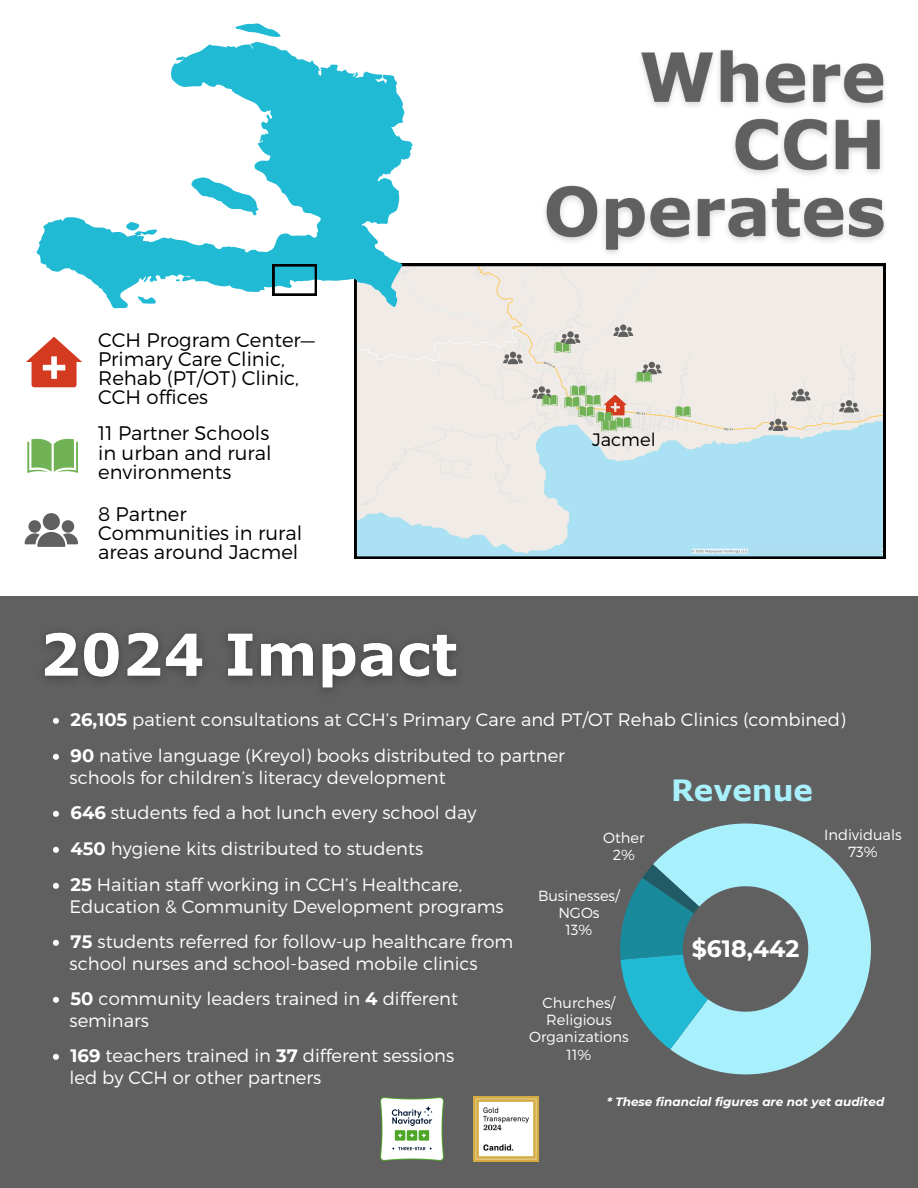
<style>
.page{position:relative;width:918px;height:1188px;background:#fff}
.page>*{position:absolute;margin:0;border:0;box-sizing:border-box;transform-origin:0 0}
.t1{font:700 29.25px "Verdana";color:#a8f0fc}
.t2{font:700 23.55px "Montserrat";color:#fff}
.t3{font:300 19.65px/19.2px "Montserrat";color:#000}
.t4{font:300 18px "Montserrat";color:#fff}
.t5{font:300 18px "Montserrat";color:#000}
.t6{font:300 14.7px/17.1px "Montserrat";color:#fff;text-align:center}
.t7{font:italic 700 12px "Montserrat";color:#fff}
.s1{font-weight:700}
</style>
<div class="page">
<svg style="left:25px;top:513px;width:53px;height:34px"></svg>
<svg style="left:27px;top:438px;width:51px;height:35px"></svg>
<svg style="left:26px;top:337px;width:56px;height:50px"></svg>
<svg style="left:355px;top:264px;width:530px;height:295px;background:#d6e3e5"></svg>
<div style="left:749px;top:543px;width:133px;height:12px;background:#abdef1"></div>
<svg style="left:675px;top:406px;width:16px;height:11px"></svg>
<svg style="left:532px;top:385px;width:26px;height:21px"></svg>
<svg style="left:564px;top:361px;width:98px;height:70px;background:#d6d7c4"></svg>
<svg style="left:839px;top:399px;width:20px;height:13px"></svg>
<svg style="left:613px;top:323px;width:20px;height:14px"></svg>
<svg style="left:791px;top:388px;width:20px;height:13px"></svg>
<svg style="left:768px;top:418px;width:20px;height:13px"></svg>
<svg style="left:554px;top:330px;width:26px;height:23px"></svg>
<svg style="left:503px;top:351px;width:20px;height:13px"></svg>
<svg style="left:235px;top:23px;width:46px;height:14px"></svg>
<svg style="left:36px;top:42px;width:377px;height:266px"></svg>
<svg style="left:191px;top:177px;width:68px;height:39px"></svg>
<svg style="left:126px;top:222px;width:13px;height:9px"></svg>
<svg style="left:176px;top:279px;width:4px;height:3px"></svg>
<svg style="left:137px;top:296px;width:19px;height:8px"></svg>
<svg style="left:273px;top:264px;width:44px;height:32px"></svg>
<div style="left:0;top:596px;width:918px;height:592px;background:#606060"></div>
<svg style="left:53px;top:718px;width:6px;height:6px"></svg>
<svg style="left:53px;top:754px;width:6px;height:6px"></svg>
<svg style="left:53px;top:811px;width:6px;height:6px"></svg>
<svg style="left:53px;top:847px;width:6px;height:6px"></svg>
<svg style="left:53px;top:883px;width:6px;height:6px"></svg>
<svg style="left:53px;top:940px;width:6px;height:6px"></svg>
<svg style="left:53px;top:997px;width:6px;height:6px"></svg>
<svg style="left:53px;top:1054px;width:6px;height:6px"></svg>
<img style="left:509px;top:50px;width:377px;height:214px">
<img style="left:45px;top:632px;width:411px;height:58px">
<img style="left:473px;top:1096px;width:65px;height:66px">
<img style="left:381px;top:1098px;width:63px;height:63px">
<svg style="left:653px;top:823px;width:218px;height:252px;fill:#a8f0fc"></svg>
<svg style="left:620px;top:864px;width:103px;height:186px"></svg>
<p class="t3" style="left:98px;top:329px;width:218px">CCH Program Center—<br>Primary Care Clinic,<br>Rehab (PT/OT) Clinic,<br>CCH offices</p>
<p class="t3" style="left:98px;top:423px;width:175px;text-align:justify">11 Partner Schools in urban and rural environments</p>
<p class="t3" style="left:98px;top:504px;width:206px">8 Partner<br>Communities in rural areas around Jacmel</p>
<p class="t5" style="left:592px;top:428px;width:65px">Jacmel</p>
<p class="t4" style="left:71px;top:708px;width:777px"><span class="s1">26,105</span> patient consultations at CCH’s Primary Care and PT/OT Rehab Clinics (combined)</p>
<p class="t4" style="left:71px;top:744px;width:496px"><span class="s1">90</span> native language (Kreyol) books distributed to partner</p>
<p class="t4" style="left:70px;top:766px;width:378px">schools for children’s literacy development</p>
<p class="t4" style="left:71px;top:801px;width:407px"><span class="s1">646</span> students fed a hot lunch every school day</p>
<p class="t4" style="left:71px;top:837px;width:354px"><span class="s1">450</span> hygiene kits distributed to students</p>
<p class="t4" style="left:71px;top:873px;width:393px"><span class="s1">25</span> Haitian staff working in CCH’s Healthcare,</p>
<p class="t4" style="left:70px;top:895px;width:436px">Education &amp; Community Development programs</p>
<p class="t4" style="left:71px;top:930px;width:444px"><span class="s1">75</span> students referred for follow-up healthcare from</p>
<p class="t4" style="left:70px;top:952px;width:410px">school nurses and school-based mobile clinics</p>
<p class="t4" style="left:71px;top:987px;width:389px"><span class="s1">50</span> community leaders trained in <span class="s1">4</span> different</p>
<p class="t4" style="left:70px;top:1009px;width:81px">seminars</p>
<p class="t4" style="left:71px;top:1044px;width:385px"><span class="s1">169</span> teachers trained in <span class="s1">37</span> different sessions</p>
<p class="t4" style="left:70px;top:1066px;width:253px">led by CCH or other partners</p>
<h5 class="t1" style="left:671px;top:771px;width:143px">Revenue</h5>
<p class="t6" style="left:824px;top:825px;width:79px">Individuals<br>73%</p>
<p class="t6" style="left:603px;top:829px;width:43px">Other<br>2%</p>
<p class="t6" style="left:538px;top:887px;width:83px">Businesses/<br>NGOs<br>13%</p>
<h5 class="t2" style="left:692px;top:934px;width:109px">$618,442</h5>
<p class="t6" style="left:529px;top:994px;width:101px">Churches/<br>Religious<br>Organizations<br>11%</p>
<p class="t7" style="left:607px;top:1094px;width:279px">* These financial figures are not yet audited</p>
</div>
